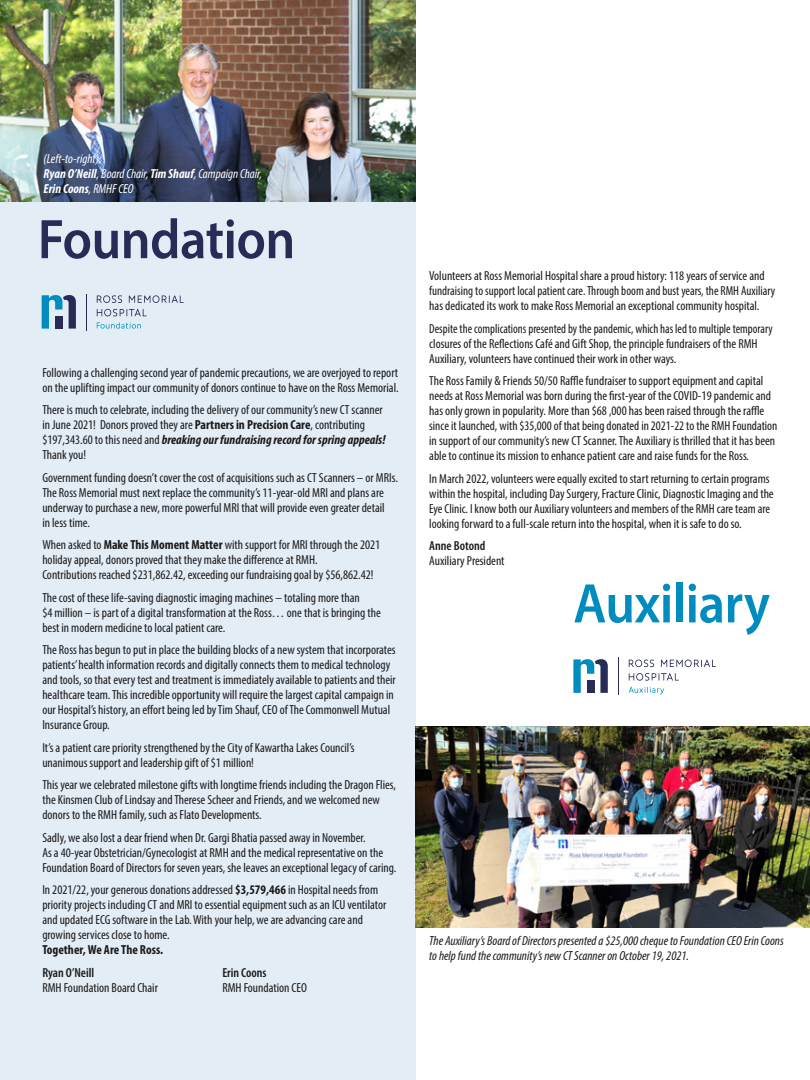
<style>
.page{position:relative;width:810px;height:1080px;background:#fff}
.page>*{position:absolute;margin:0;border:0;box-sizing:border-box;transform-origin:0 0}
.t1{font:600 56.25px "Myriad Pro";letter-spacing:-.01em;color:#282b55;scale:.93 1}
.t2{font:600 56.25px "Myriad Pro";letter-spacing:-.01em;color:#008cbf;scale:.93 1}
.t3{font:condensed 13.12px/15px "Myriad Pro";color:#1a1a1a}
.t4{font:condensed 13.12px/15px "Myriad Pro";color:#1a1a1a;scale:.94 1}
.t5{font:italic condensed 13.12px/15px "Myriad Pro";color:#1a1a1a}
.t6{font:italic condensed 13.12px/15px "Myriad Pro";color:#fff}
.t7{font:600 condensed 13.12px "Myriad Pro";color:#1a1a1a}
.t8{font:700 condensed 13.12px "Myriad Pro";color:#1a1a1a}
.s1{font-weight:700}
.s2{font-weight:700;font-style:italic}
</style>
<div class="page">
<div style="left:0;top:0;width:415px;height:1080px;background:#e3edf5"></div>
<svg style="left:97px;top:322px;width:44px;height:7px"></svg>
<svg style="left:42px;top:295px;width:34px;height:34px"></svg>
<svg style="left:97px;top:295px;width:25px;height:8px"></svg>
<svg style="left:129px;top:295px;width:55px;height:8px"></svg>
<svg style="left:97px;top:309px;width:50px;height:7px"></svg>
<hr style="left:86px;top:294px;width:1px;height:37px;background:#282b55">
<svg style="left:629px;top:687px;width:35px;height:7px"></svg>
<svg style="left:573px;top:659px;width:35px;height:34px"></svg>
<svg style="left:629px;top:660px;width:25px;height:7px"></svg>
<svg style="left:661px;top:660px;width:55px;height:7px"></svg>
<svg style="left:629px;top:673px;width:50px;height:8px"></svg>
<hr style="left:618px;top:658px;width:1px;height:37px;background:#282b55">
<img style="left:0;top:0;width:415px;height:202px">
<img style="left:415px;top:726px;width:395px;height:202px">
<p class="t6" style="left:44px;top:151px;width:220px">(Left-to-right):<br><span class="s1">Ryan O’Neill</span>, Board Chair, <span class="s1">Tim Shauf</span>, Campaign Chair,<br><span class="s1">Erin Coons</span>, RMHF CEO</p>
<h1 class="t1" style="left:38px;top:204px;width:278px">Foundation</h1>
<p class="t3" style="left:42px;top:365px;width:358px">Following a challenging second year of pandemic precautions, we are overjoyed to report on the uplifting impact our community of donors continue to have on the Ross Memorial.</p>
<p class="t3" style="left:42px;top:402px;width:345px">There is much to celebrate, including the delivery of our community’s new CT scanner in June 2021! Donors proved they are <span class="s1">Partners in Precision Care</span>, contributing $197,343.60 to this need and <span class="s2">breaking our fundraising record for spring appeals!<br></span>Thank you!</p>
<p class="t3" style="left:42px;top:470px;width:357px">Government funding doesn’t cover the cost of acquisitions such as CT Scanners – or MRIs.<br>The Ross Memorial must next replace the community’s 11-year-old MRI and plans are underway to purchase a new, more powerful MRI that will provide even greater detail<br>in less time.</p>
<p class="t3" style="left:42px;top:537px;width:339px">When asked to <span class="s1">Make This Moment Matter</span> with support for MRI through the 2021 holiday appeal, donors proved that they make the difference at RMH.<br>Contributions reached $231,862.42, exceeding our fundraising goal by $56,862.42!</p>
<p class="t3" style="left:42px;top:590px;width:340px">The cost of these life-saving diagnostic imaging machines – totaling more than<br>$4 million – is part of a digital transformation at the Ross… one that is bringing the best in modern medicine to local patient care.</p>
<p class="t3" style="left:42px;top:642px;width:355px">The Ross has begun to put in place the building blocks of a new system that incorporates patients’ health information records and digitally connects them to medical technology and tools, so that every test and treatment is immediately available to patients and their healthcare team. This incredible opportunity will require the largest capital campaign in our Hospital’s history, an effort being led by Tim Shauf, CEO of The Commonwell Mutual Insurance Group.</p>
<p class="t3" style="left:42px;top:740px;width:314px">It’s a patient care priority strengthened by the City of Kawartha Lakes Council’s unanimous support and leadership gift of $1 million!</p>
<p class="t3" style="left:42px;top:777px;width:355px">This year we celebrated milestone gifts with longtime friends including the Dragon Flies, the Kinsmen Club of Lindsay and Therese Scheer and Friends, and we welcomed new donors to the RMH family, such as Flato Developments.</p>
<p class="t3" style="left:42px;top:830px;width:355px">Sadly, we also lost a dear friend when Dr. Gargi Bhatia passed away in November.<br>As a 40-year Obstetrician/Gynecologist at RMH and the medical representative on the<br>Foundation Board of Directors for seven years, she leaves an exceptional legacy of caring.</p>
<p class="t3" style="left:42px;top:882px;width:346px">In 2021/22, your generous donations addressed <span class="s1">$3,579,466</span> in Hospital needs from priority projects including CT and MRI to essential equipment such as an ICU ventilator and updated ECG software in the Lab. With your help, we are advancing care and growing services close to home.</p>
<p class="t8" style="left:42px;top:942px;width:122px">Together, We Are The Ross.</p>
<p class="t7" style="left:42px;top:965px;width:53px">Ryan O’Neill</p>
<p class="t7" style="left:222px;top:965px;width:46px">Erin Coons</p>
<p class="t3" style="left:42px;top:980px;width:117px">RMH Foundation Board Chair</p>
<p class="t3" style="left:222px;top:980px;width:86px">RMH Foundation CEO</p>
<p class="t3" style="left:429px;top:268px;width:348px">Volunteers at Ross Memorial Hospital share a proud history: 118 years of service and fundraising to support local patient care. Through boom and bust years, the RMH Auxiliary has dedicated its work to make Ross Memorial an exceptional community hospital.</p>
<p class="t4" style="left:429px;top:321px;width:367px">Despite the complications presented by the pandemic, which has led to multiple temporary closures of the Reflections Café and Gift Shop, the principle fundraisers of the RMH<br>Auxiliary, volunteers have continued their work in other ways.</p>
<p class="t3" style="left:429px;top:373px;width:350px">The Ross Family &amp; Friends 50/50 Raffle fundraiser to support equipment and capital needs at Ross Memorial was born during the first-year of the COVID-19 pandemic and has only grown in popularity. More than $68 ,000 has been raised through the raffle since it launched, with $35,000 of that being donated in 2021-22 to the RMH Foundation in support of our community’s new CT Scanner. The Auxiliary is thrilled that it has been able to continue its mission to enhance patient care and raise funds for the Ross.</p>
<p class="t3" style="left:429px;top:471px;width:346px">In March 2022, volunteers were equally excited to start returning to certain programs within the hospital, including Day Surgery, Fracture Clinic, Diagnostic Imaging and the Eye Clinic. I know both our Auxiliary volunteers and members of the RMH care team are looking forward to a full-scale return into the hospital, when it is safe to do so.</p>
<p class="t7" style="left:429px;top:538px;width:58px">Anne Botond</p>
<p class="t3" style="left:429px;top:553px;width:77px">Auxiliary President</p>
<h1 class="t2" style="left:573px;top:568px;width:213px">Auxiliary</h1>
<p class="t5" style="left:429px;top:933px;width:356px">The Auxiliary’s Board of Directors presented a $25,000 cheque to Foundation CEO Erin Coons to help fund the community’s new CT Scanner on October 19, 2021.</p>
</div>
